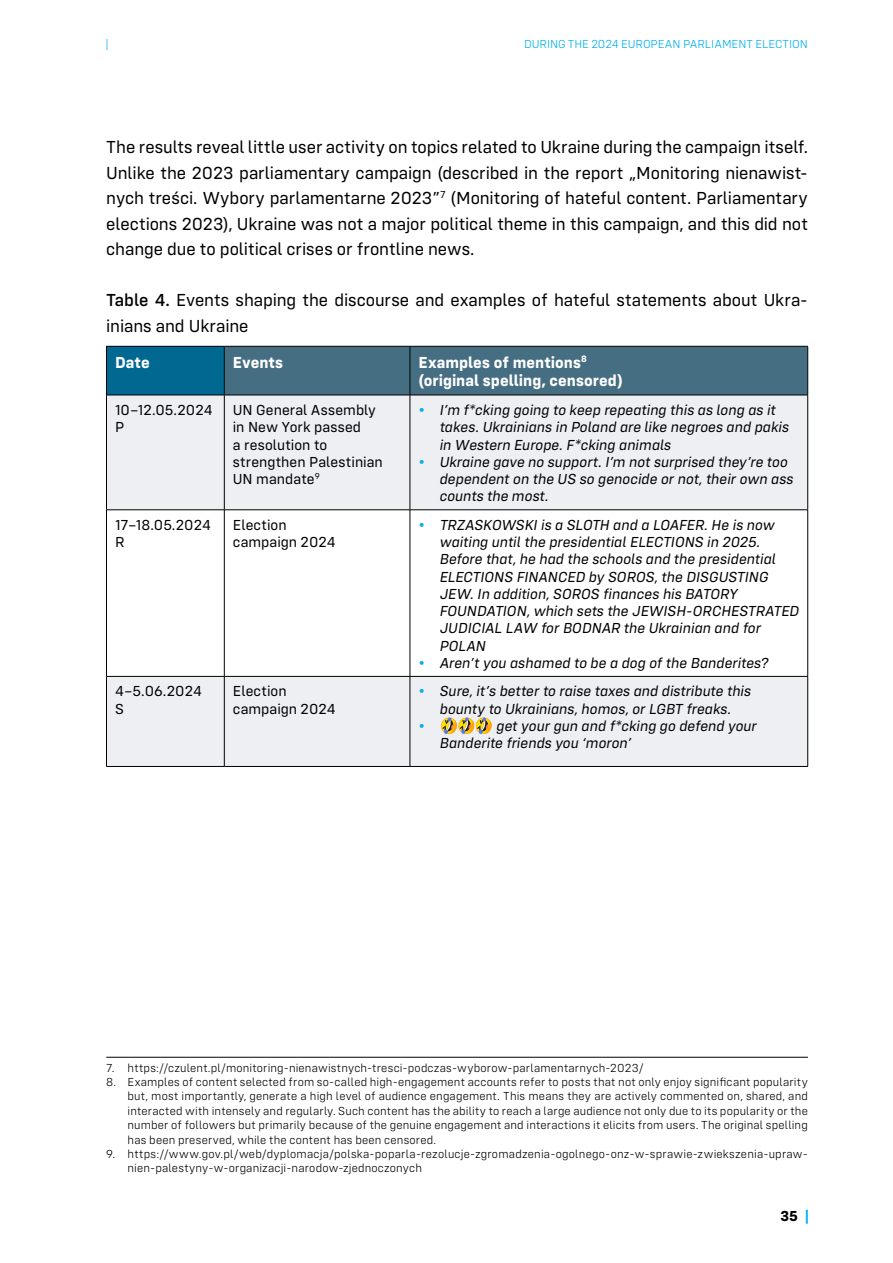
<style>
.page{position:relative;width:893px;height:1263px;background:#fff}
.page>*{position:absolute;margin:0;border:0;box-sizing:border-box;transform-origin:0 0}
.t1{font:18px/25.5px "Config";letter-spacing:-.005em;color:#000;text-align:justify}
.t2{font:18px "Config";color:#00aeef}
.t3{font:700 16.5px/19px "Config";letter-spacing:.005em;color:#fff}
.t4{font:italic 15px/17.2px "Config";color:#000}
.t5{font:15px/17.2px "Config";letter-spacing:.005em;color:#000}
.t6{font:700 15px "Config";color:#000}
.PRZYPIS{font:300 12px/14.4px "Config";letter-spacing:.015em;color:#000;text-align:justify}
.t7{font:300 12px "Config";letter-spacing:-.005em;color:#00aeef}
.s1{font-weight:500}
.s2{font-style:normal;font-size:18px;color:#00aeef}
.s3{color:#00aeef}
</style>
<div class="page">
<div style="left:106px;top:346px;width:118px;height:49px;background:#006891"></div>
<div style="left:225px;top:347px;width:582px;height:48px;background:#456e82"></div>
<svg style="left:107px;top:396px;width:700px;height:370px;fill:#edeff2"></svg>
<hr style="left:106px;top:346px;width:118px;height:1px;background:#000">
<hr style="left:106px;top:346px;width:1px;height:49px;background:#000">
<hr style="left:224px;top:346px;width:186px;height:1px;background:#000">
<hr style="left:224px;top:346px;width:1px;height:49px;background:#000">
<hr style="left:410px;top:346px;width:398px;height:1px;background:#000">
<hr style="left:410px;top:346px;width:1px;height:49px;background:#000">
<hr style="left:807px;top:346px;width:1px;height:49px;background:#000">
<hr style="left:106px;top:395px;width:118px;height:1px;background:#000">
<hr style="left:106px;top:395px;width:1px;height:115px;background:#000">
<hr style="left:224px;top:395px;width:186px;height:1px;background:#000">
<hr style="left:224px;top:395px;width:1px;height:115px;background:#000">
<hr style="left:410px;top:395px;width:398px;height:1px;background:#000">
<hr style="left:410px;top:395px;width:1px;height:115px;background:#000">
<hr style="left:807px;top:395px;width:1px;height:115px;background:#000">
<hr style="left:106px;top:509px;width:118px;height:1px;background:#000">
<hr style="left:106px;top:510px;width:1px;height:166px;background:#000">
<hr style="left:224px;top:509px;width:186px;height:1px;background:#000">
<hr style="left:224px;top:510px;width:1px;height:166px;background:#000">
<hr style="left:410px;top:509px;width:398px;height:1px;background:#000">
<hr style="left:410px;top:510px;width:1px;height:166px;background:#000">
<hr style="left:807px;top:510px;width:1px;height:166px;background:#000">
<hr style="left:106px;top:676px;width:118px;height:1px;background:#000">
<hr style="left:106px;top:676px;width:1px;height:90px;background:#000">
<hr style="left:224px;top:676px;width:186px;height:1px;background:#000">
<hr style="left:224px;top:676px;width:1px;height:90px;background:#000">
<hr style="left:410px;top:676px;width:398px;height:1px;background:#000">
<hr style="left:410px;top:676px;width:1px;height:90px;background:#000">
<hr style="left:807px;top:676px;width:1px;height:90px;background:#000">
<hr style="left:106px;top:766px;width:118px;height:1px;background:#000">
<hr style="left:224px;top:766px;width:186px;height:1px;background:#000">
<hr style="left:410px;top:766px;width:398px;height:1px;background:#000">
<hr style="left:106px;top:1057px;width:702px;height:1px;background:#000">
<svg style="left:440px;top:718px;width:52px;height:16px"></svg>
<p class="t7" style="left:105px;top:37px;width:5px">|</p>
<p class="t7" style="left:524px;top:37px;width:285px">DURING THE 2024 EUROPEAN PARLIAMENT ELECTION</p>
<p class="t1" style="left:106px;top:134px;width:703px">The results reveal little user activity on topics related to Ukraine during the campaign itself.<br>Unlike the 2023 parliamentary campaign (described in the report „Monitoring nienawist&shy;nych treści. Wybory parlamentarne 2023”<sup>7</sup> (Monitoring of hateful content. Parliamentary elections 2023), Ukraine was not a major political theme in this campaign, and this did not change due to political crises or frontline news.</p>
<p class="t1" style="left:106px;top:287px;width:703px"><span class="s1">Table 4.</span> Events shaping the discourse and examples of hateful statements about Ukra&shy;inians and Ukraine</p>
<p class="t3" style="left:115px;top:352px;width:36px">Date</p>
<p class="t3" style="left:233px;top:352px;width:52px">Events</p>
<p class="t3" style="left:418px;top:352px;width:206px">Examples of mentions<sup>8 </sup>(original spelling, censored)</p>
<p class="t5" style="left:115px;top:401px;width:99px">10–12.05.2024</p>
<p class="t5" style="left:115px;top:418px;width:11px">P</p>
<p class="t5" style="left:233px;top:401px;width:152px">UN General Assembly in New York passed<br>a resolution to strengthen Palestinian<br>UN mandate<sup>9</sup></p>
<p class="t4" style="left:440px;top:401px;width:351px;text-indent:-21px"><span class="s2">•</span> I’m f*cking going to keep repeating this as long as it takes. Ukrainians in Poland are like negroes and pakis in Western Europe. F*cking animals</p>
<p class="t4" style="left:440px;top:453px;width:355px;text-indent:-21px"><span class="s2">•</span> Ukraine gave no support. I’m not surprised they’re too dependent on the US so genocide or not, their own ass counts the most.</p>
<p class="t5" style="left:115px;top:516px;width:97px">17–18.05.2024</p>
<p class="t5" style="left:115px;top:533px;width:11px">R</p>
<p class="t5" style="left:233px;top:516px;width:55px">Election</p>
<p class="t5" style="left:233px;top:533px;width:104px">campaign 2024</p>
<p class="t5" style="left:115px;top:683px;width:88px">4–5.06.2024</p>
<p class="t5" style="left:115px;top:700px;width:10px">S</p>
<p class="t5" style="left:233px;top:683px;width:55px">Election</p>
<p class="t5" style="left:233px;top:700px;width:104px">campaign 2024</p>
<p class="t4" style="left:440px;top:516px;width:361px;text-indent:-21px"><span class="s2">•</span> TRZASKOWSKI is a SLOTH and a LOAFER. He is now waiting until the presidential ELECTIONS in 2025.<br>Before that, he had the schools and the presidential ELECTIONS FINANCED by SOROS, the DISGUSTING JEW. In addition, SOROS finances his BATORY FOUNDATION, which sets the JEWISH-ORCHESTRATED JUDICIAL LAW for BODNAR the Ukrainian and for POLAN</p>
<p class="t4" style="left:418px;top:654px;width:352px"><span class="s2">•</span> Aren’t you ashamed to be a dog of the Banderites?</p>
<p class="t4" style="left:418px;top:683px;width:334px;text-align:center"><span class="s2">•</span> Sure, it’s better to raise taxes and distribute this bounty to Ukrainians, homos, or LGBT freaks.</p>
<p class="t2" style="left:418px;top:714px;width:8px">•</p>
<p class="t4" style="left:440px;top:717px;width:319px;text-indent:57px">get your gun and f*cking go defend your<br>Banderite friends you ‘moron’</p>
<p class="PRZYPIS" style="left:106px;top:1060px;width:539px">7. https://czulent.pl/monitoring-nienawistnych-tresci-podczas-wyborow-parlamentarnych-2023/</p>
<p class="PRZYPIS" style="left:128px;top:1075px;width:682px;text-indent:-21px">8. Examples of content selected from so-called high-engagement accounts refer to posts that not only enjoy significant popularity but, most importantly, generate a high level of audience engagement. This means they are actively commented on, shared, and interacted with intensely and regularly. Such content has the ability to reach a large audience not only due to its popularity or the number of followers but primarily because of the genuine engagement and interactions it elicits from users. The original spelling has been preserved, while the content has been censored.</p>
<p class="PRZYPIS" style="left:128px;top:1147px;width:682px;text-indent:-21px">9. https://www.gov.pl/web/dyplomacja/polska-poparla-rezolucje-zgromadzenia-ogolnego-onz-w-sprawie-zwiekszenia-upraw&shy;nien-palestyny-w-organizacji-narodow-zjednoczonych</p>
<p class="t6" style="left:780px;top:1207px;width:30px">35 <span class="s3">|</span></p>
</div>
